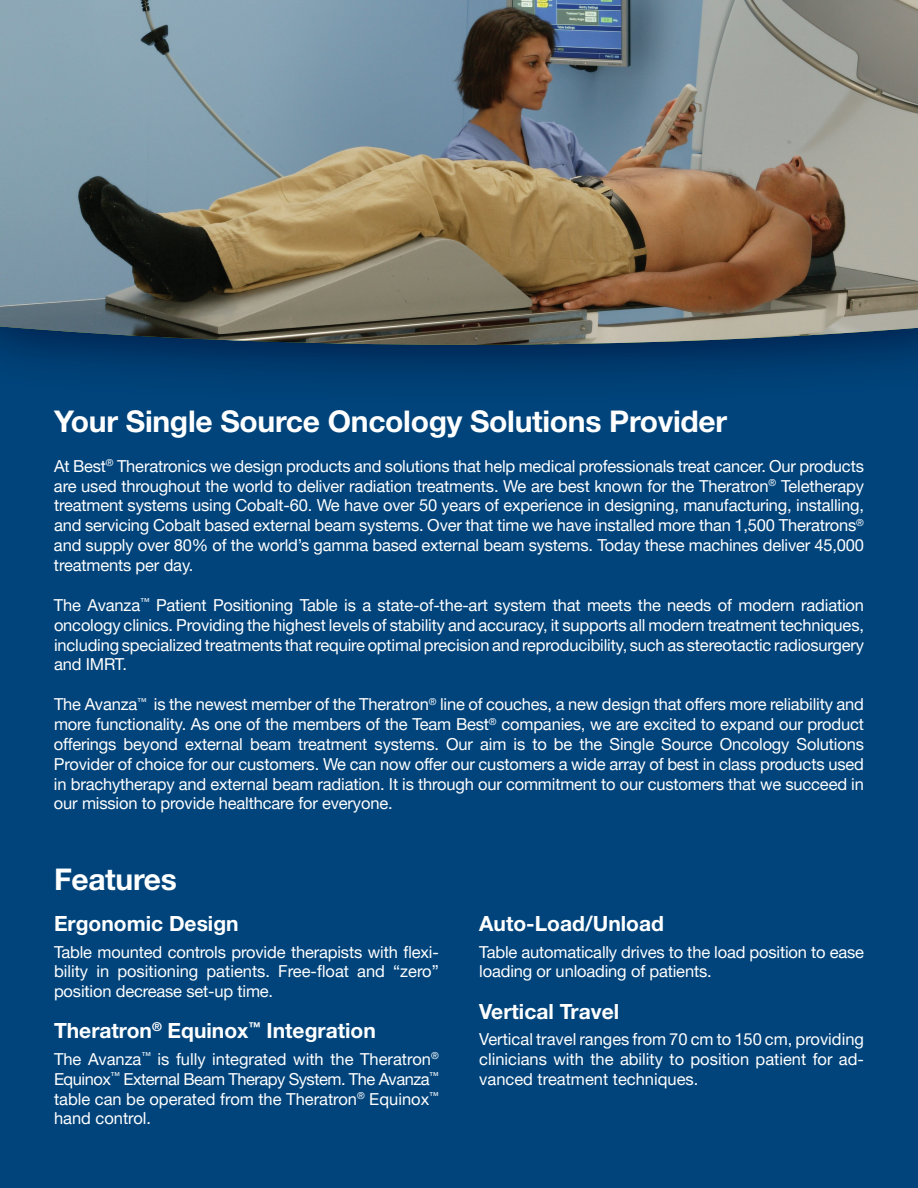
<style>
.page{position:relative;width:918px;height:1188px;background:#00447b}
.page>*{position:absolute;margin:0;border:0;box-sizing:border-box;transform-origin:0 0}
.t1{font:700 30px "Helvetica Neue LT Pro";letter-spacing:-.01em;color:#fff}
.t2{font:700 21px "Helvetica Neue LT Pro";color:#fff}
.t3{font:16.5px/19.8px "Helvetica Neue LT Pro";letter-spacing:-.01em;color:#fff;text-align:justify}
</style>
<div class="page">
<img style="left:0;top:0;width:918px;height:345px">
<h1 class="t1" style="left:54px;top:403px;width:675px">Your Single Source Oncology Solutions Provider</h1>
<p class="t3" style="left:54px;top:456px;width:812px">At Best<sup>®</sup> Theratronics we design products and solutions that help medical professionals treat cancer. Our products are used throughout the world to deliver radiation treatments. We are best known for the Theratron<sup>®</sup> Teletherapy treatment systems using Cobalt-60. We have over 50 years of experience in designing, manufacturing, installing, and servicing Cobalt based external beam systems. Over that time we have installed more than 1,500 Theratrons<sup>® </sup>and supply over 80% of the world’s gamma based external beam systems. Today these machines deliver 45,000 treatments per day.</p>
<p class="t3" style="left:54px;top:595px;width:812px">The Avanza<sup>™</sup> Patient Positioning Table is a state-of-the-art system that meets the needs of modern radiation oncology clinics. Providing the highest levels of stability and accuracy, it supports all modern treatment techniques, including specialized treatments that require optimal precision and reproducibility, such as stereotactic radiosurgery and IMRT.</p>
<p class="t3" style="left:54px;top:694px;width:812px">The Avanza<sup>™</sup> is the newest member of the Theratron<sup>®</sup> line of couches, a new design that offers more reliability and more functionality. As one of the members of the Team Best<sup>®</sup> companies, we are excited to expand our product offerings beyond external beam treatment systems. Our aim is to be the Single Source Oncology Solutions Provider of choice for our customers. We can now offer our customers a wide array of best in class products used in brachytherapy and external beam radiation. It is through our commitment to our customers that we succeed in our mission to provide healthcare for everyone.</p>
<h1 class="t1" style="left:54px;top:861px;width:124px">Features</h1>
<p class="t2" style="left:54px;top:911px;width:186px">Ergonomic Design</p>
<p class="t3" style="left:54px;top:941px;width:386px">Table mounted controls provide therapists with flexi&shy;bility in positioning patients. Free-float and “zero” position decrease set-up time.</p>
<p class="t2" style="left:54px;top:1018px;width:323px">Theratron<sup>®</sup> Equinox<sup>™</sup> Integration</p>
<p class="t3" style="left:54px;top:1049px;width:386px">The Avanza<sup>™</sup> is fully integrated with the Theratron<sup>® </sup>Equinox<sup>™</sup> External Beam Therapy System. The Avanza<sup>™ </sup>table can be operated from the Theratron<sup>®</sup> Equinox<sup>™ </sup>hand control.</p>
<p class="t2" style="left:479px;top:911px;width:186px">Auto-Load/Unload</p>
<p class="t3" style="left:479px;top:941px;width:386px">Table automatically drives to the load position to ease loading or unloading of patients.</p>
<p class="t2" style="left:479px;top:998px;width:141px">Vertical Travel</p>
<p class="t3" style="left:479px;top:1029px;width:386px">Vertical travel ranges from 70 cm to 150 cm, providing clinicians with the ability to position patient for ad&shy;vanced treatment techniques.</p>
</div>
